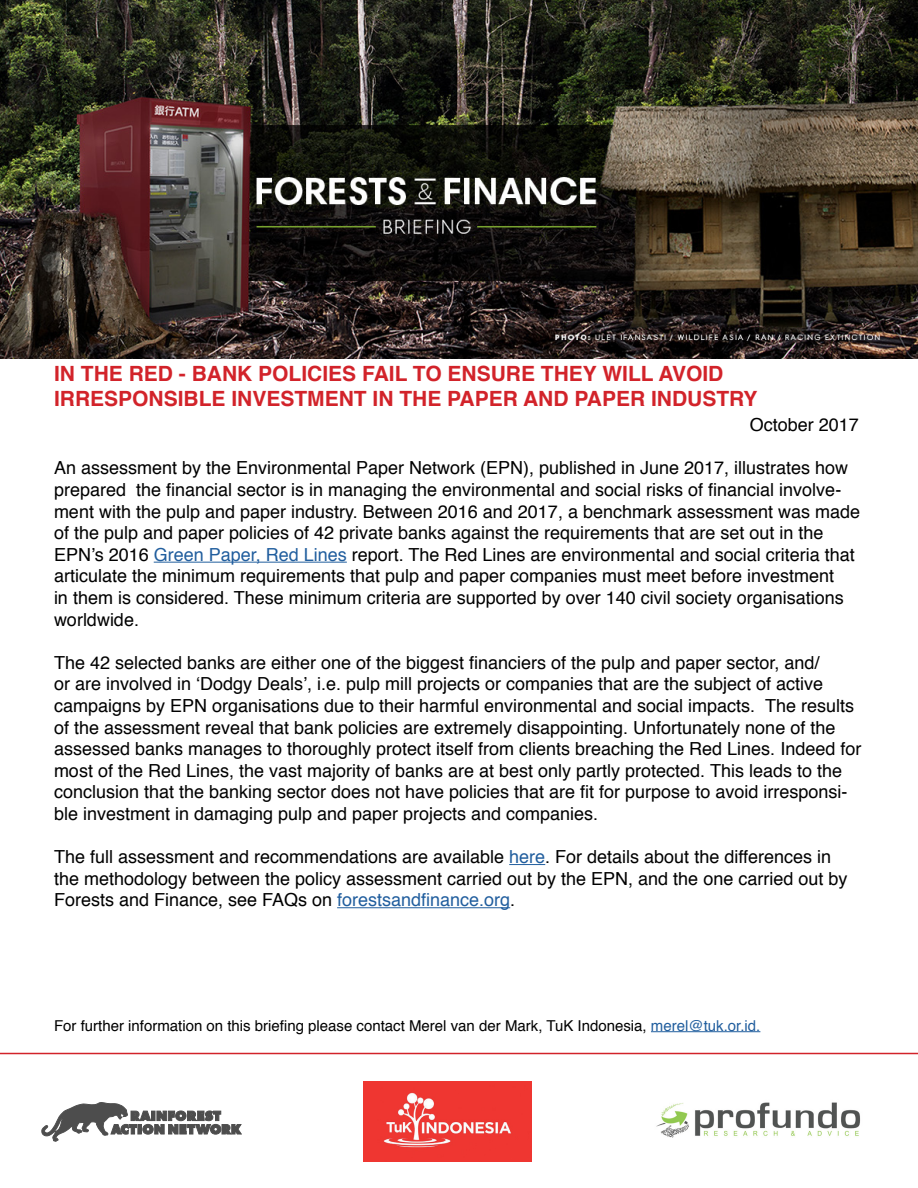
<style>
.page{position:relative;width:918px;height:1188px;background:#fff}
.page>*{position:absolute;margin:0;border:0;box-sizing:border-box;transform-origin:0 0}
.t1{font:700 21px/25.2px "Helvetica";color:#d2232a}
.t2{font:18px/21.6px "Helvetica";color:#000}
.t3{font:15px "Helvetica";color:#000}
.s1{color:#215e9e}
</style>
<div class="page">
<img style="left:0;top:0;width:918px;height:359px">
<img style="left:656px;top:1102px;width:205px;height:36px">
<svg style="left:41px;top:1102px;width:201px;height:40px"></svg>
<hr style="left:0;top:1053px;width:918px;height:1px;background:#d2232a">
<img style="left:363px;top:1081px;width:169px;height:80px">
<hr style="left:154px;top:562px;width:193px;height:1px;background:#215e9e">
<hr style="left:509px;top:864px;width:36px;height:1px;background:#215e9e">
<hr style="left:337px;top:907px;width:173px;height:1px;background:#215e9e">
<hr style="left:651px;top:1031px;width:109px;height:1px;background:#215e9e">
<p class="t1" style="left:54px;top:361px;width:705px">IN THE RED - BANK POLICIES FAIL TO ENSURE THEY WILL AVOID<br>IRRESPONSIBLE INVESTMENT IN THE PAPER AND PAPER INDUSTRY</p>
<p class="t2" style="left:750px;top:415px;width:111px">October 2017</p>
<p class="t2" style="left:54px;top:458px;width:808px">An assessment by the Environmental Paper Network (EPN), published in June 2017, illustrates how prepared the financial sector is in managing the environmental and social risks of financial involve&shy;ment with the pulp and paper industry. Between 2016 and 2017, a benchmark assessment was made of the pulp and paper policies of 42 private banks against the requirements that are set out in the EPN’s 2016 <span class="s1">Green Paper, Red Lines</span> report. The Red Lines are environmental and social criteria that articulate the minimum requirements that pulp and paper companies must meet before investment<br>in them is considered. These minimum criteria are supported by over 140 civil society organisations worldwide.</p>
<p class="t2" style="left:54px;top:652px;width:809px">The 42 selected banks are either one of the biggest financiers of the pulp and paper sector, and/<br>or are involved in ‘Dodgy Deals’, i.e. pulp mill projects or companies that are the subject of active campaigns by EPN organisations due to their harmful environmental and social impacts. The results of the assessment reveal that bank policies are extremely disappointing. Unfortunately none of the assessed banks manages to thoroughly protect itself from clients breaching the Red Lines. Indeed for most of the Red Lines, the vast majority of banks are at best only partly protected. This leads to the conclusion that the banking sector does not have policies that are fit for purpose to avoid irresponsi&shy;ble investment in damaging pulp and paper projects and companies.</p>
<p class="t2" style="left:54px;top:847px;width:795px">The full assessment and recommendations are available <span class="s1">here</span>. For details about the differences in the methodology between the policy assessment carried out by the EPN, and the one carried out by<br>Forests and Finance, see FAQs on <span class="s1">forestsandfinance.org</span>.</p>
<p class="t3" style="left:54px;top:1014px;width:708px">For further information on this briefing please contact Merel van der Mark, TuK Indonesia, <span class="s1">merel@tuk.or.id.</span></p>
</div>
